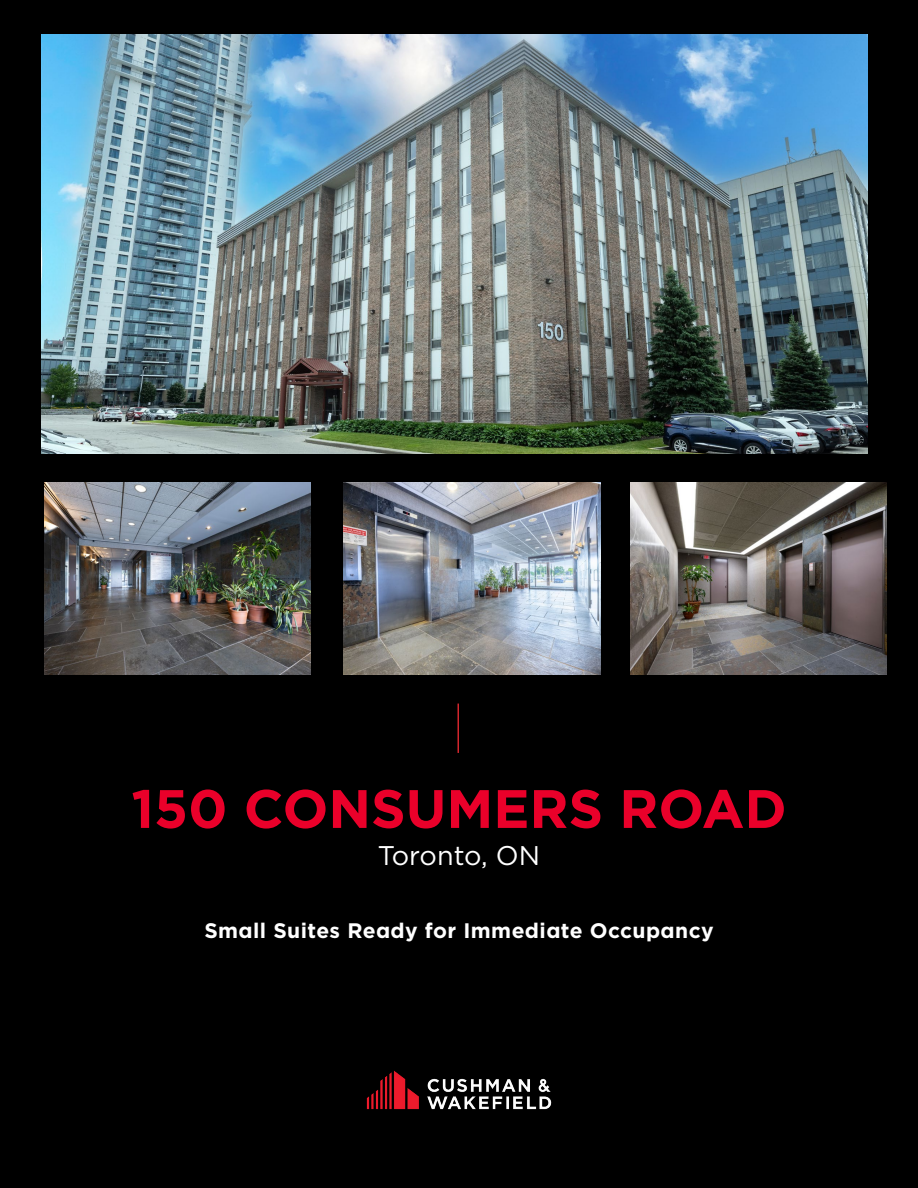
<style>
.page{position:relative;width:918px;height:1188px;background:#fff}
.page>*{position:absolute;margin:0;border:0;box-sizing:border-box;transform-origin:0 0}
.t1{font:700 54px "Gotham";color:#ea002a}
.t2{font:27px "Gotham";color:#fff}
.t3{font:700 21px "Gotham";letter-spacing:.02em;color:#fff}
</style>
<div class="page">
<div style="left:0;top:669px;width:918px;height:519px;background:#000"></div>
<img style="left:366px;top:1070px;width:186px;height:40px">
<div style="left:0;top:0;width:918px;height:691px;background:#000"></div>
<img style="left:42px;top:35px;width:825px;height:419px">
<hr style="left:458px;top:704px;width:1px;height:49px;background:#d2252c">
<img style="left:44px;top:482px;width:266px;height:193px">
<img style="left:343px;top:482px;width:257px;height:193px">
<img style="left:630px;top:482px;width:257px;height:193px">
<h1 class="t1" style="left:131px;top:773px;width:657px">150 CONSUMERS ROAD</h1>
<p class="t2" style="left:378px;top:839px;width:164px">Toronto, ON</p>
<p class="t3" style="left:204px;top:916px;width:511px">Small Suites Ready for Immediate Occupancy</p>
</div>
